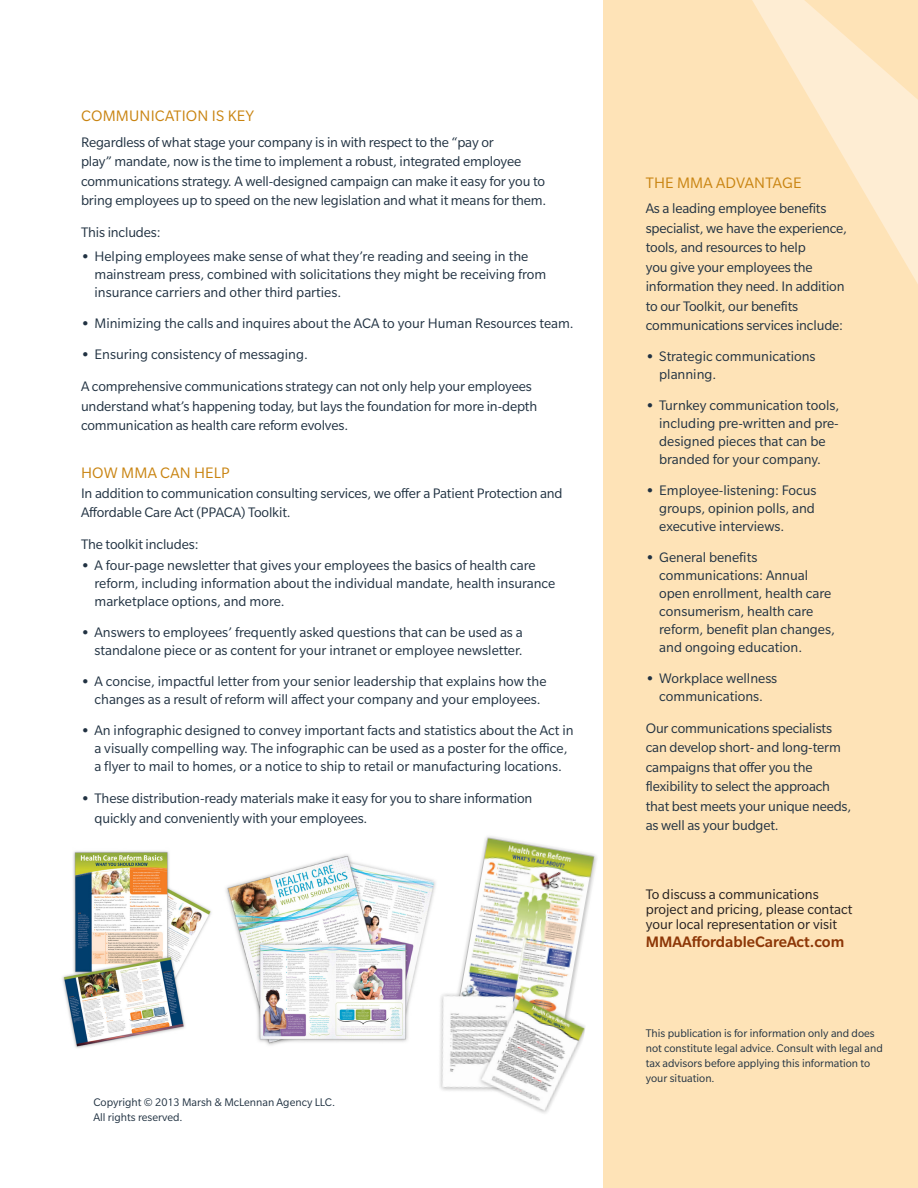
<style>
.page{position:relative;width:918px;height:1188px;background:#fff}
.page>*{position:absolute;margin:0;border:0;box-sizing:border-box;transform-origin:0 0}
.Body_Subhead_12_14{font:16.5px "Slate Pro";letter-spacing:.01em;color:#c98411}
.Back_Cover_Contact{font:500 16.5px "Slate Pro";color:#8d3707}
.Body_Text_9_12{font:15px/18px "Slate Pro";color:#213242}
.Back_Cover_Contact-2{font:15px/15px "Slate Pro";color:#231f20}
.Back_Cover_Legal{font:12px/15px "Slate Pro";color:#213242}
.s1{font-weight:700}
</style>
<div class="page">
<img style="left:62px;top:851px;width:150px;height:197px">
<img style="left:226px;top:854px;width:178px;height:191px">
<img style="left:404px;top:836px;width:193px;height:277px">
<div style="left:603px;top:0;width:315px;height:1188px;background:#fee3b7"></div>
<svg style="left:752px;top:0;width:166px;height:284px"></svg>
<p class="Body_Subhead_12_14" style="left:81px;top:107px;width:175px">COMMUNICATION IS KEY</p>
<p class="Body_Text_9_12" style="left:81px;top:132px;width:467px;line-height:19.5px">Regardless of what stage your company is in with respect to the “pay or<br>play” mandate, now is the time to implement a robust, integrated employee communications strategy. A well-designed campaign can make it easy for you to bring employees up to speed on the new legislation and what it means for them.</p>
<p class="Body_Text_9_12" style="left:81px;top:223px;width:81px">This includes:</p>
<p class="Body_Text_9_12" style="left:94px;top:247px;width:453px;text-indent:-14px"><span class="s1">•</span> Helping employees make sense of what they’re reading and seeing in the mainstream press, combined with solicitations they might be receiving from insurance carriers and other third parties.</p>
<p class="Body_Text_9_12" style="left:81px;top:314px;width:494px"><span class="s1">•</span> Minimizing the calls and inquires about the ACA to your Human Resources team.</p>
<p class="Body_Text_9_12" style="left:81px;top:345px;width:228px"><span class="s1">•</span> Ensuring consistency of messaging.</p>
<p class="Body_Text_9_12" style="left:81px;top:376px;width:458px;line-height:19.5px">A comprehensive communications strategy can not only help your employees understand what’s happening today, but lays the foundation for more in-depth communication as health care reform evolves.</p>
<p class="Body_Subhead_12_14" style="left:81px;top:464px;width:150px">HOW MMA CAN HELP</p>
<p class="Body_Text_9_12" style="left:81px;top:483px;width:483px;line-height:19.5px">In addition to communication consulting services, we offer a Patient Protection and<br>Affordable Care Act (PPACA) Toolkit.</p>
<p class="Body_Text_9_12" style="left:81px;top:535px;width:119px">The toolkit includes:</p>
<p class="Body_Text_9_12" style="left:94px;top:556px;width:462px;text-indent:-14px"><span class="s1">•</span> A four-page newsletter that gives your employees the basics of health care reform, including information about the individual mandate, health insurance marketplace options, and more.</p>
<p class="Body_Text_9_12" style="left:81px;top:623px;width:443px;text-align:right"><span class="s1">•</span> Answers to employees’ frequently asked questions that can be used as a standalone piece or as content for your intranet or employee newsletter.</p>
<p class="Body_Text_9_12" style="left:81px;top:672px;width:467px;text-align:center"><span class="s1">•</span> A concise, impactful letter from your senior leadership that explains how the changes as a result of reform will affect your company and your employees.</p>
<p class="Body_Text_9_12" style="left:81px;top:721px;width:494px;text-align:center"><span class="s1">•</span> An infographic designed to convey important facts and statistics about the Act in a visually compelling way. The infographic can be used as a poster for the office,<br>a flyer to mail to homes, or a notice to ship to retail or manufacturing locations.</p>
<p class="Body_Text_9_12" style="left:94px;top:789px;width:439px;line-height:19.5px;text-indent:-14px"><span class="s1">•</span> These distribution-ready materials make it easy for you to share information quickly and conveniently with your employees.</p>
<p class="Back_Cover_Legal" style="left:93px;top:1094px;width:243px">Copyright © 2013 Marsh &amp; McLennan Agency LLC.<br>All rights reserved.</p>
<p class="Body_Subhead_12_14" style="left:646px;top:174px;width:157px">THE MMA ADVANTAGE</p>
<p class="Body_Text_9_12" style="left:646px;top:199px;width:203px;line-height:19.5px">As a leading employee benefits specialist, we have the experience, tools, and resources to help<br>you give your employees the information they need. In addition to our Toolkit, our benefits communications services include:</p>
<p class="Body_Text_9_12" style="left:659px;top:347px;width:158px;text-indent:-14px"><span class="s1">•</span> Strategic communications planning.</p>
<p class="Body_Text_9_12" style="left:659px;top:396px;width:182px;text-indent:-14px"><span class="s1">•</span> Turnkey communication tools, including pre-written and pre&shy;designed pieces that can be branded for your company.</p>
<p class="Body_Text_9_12" style="left:659px;top:481px;width:159px;text-align:justify;text-indent:-14px"><span class="s1">•</span> Employee-listening: Focus groups, opinion polls, and executive interviews.</p>
<p class="Body_Text_9_12" style="left:659px;top:548px;width:177px;text-indent:-14px"><span class="s1">•</span> General benefits communications: Annual open enrollment, health care consumerism, health care reform, benefit plan changes, and ongoing education.</p>
<p class="Body_Text_9_12" style="left:646px;top:669px;width:133px;text-align:center"><span class="s1">•</span> Workplace wellness communications.</p>
<p class="Body_Text_9_12" style="left:646px;top:718px;width:207px;line-height:19.5px">Our communications specialists can develop short- and long-term campaigns that offer you the flexibility to select the approach that best meets your unique needs, as well as your budget.</p>
<p class="Back_Cover_Contact-2" style="left:646px;top:886px;width:208px">To discuss a communications project and pricing, please contact your local representation or visit</p>
<p class="Back_Cover_Contact" style="left:646px;top:933px;width:200px">MMAAffordableCareAct.com</p>
<p class="Back_Cover_Legal" style="left:646px;top:1026px;width:239px">This publication is for information only and does not constitute legal advice. Consult with legal and tax advisors before applying this information to your situation.</p>
</div>
